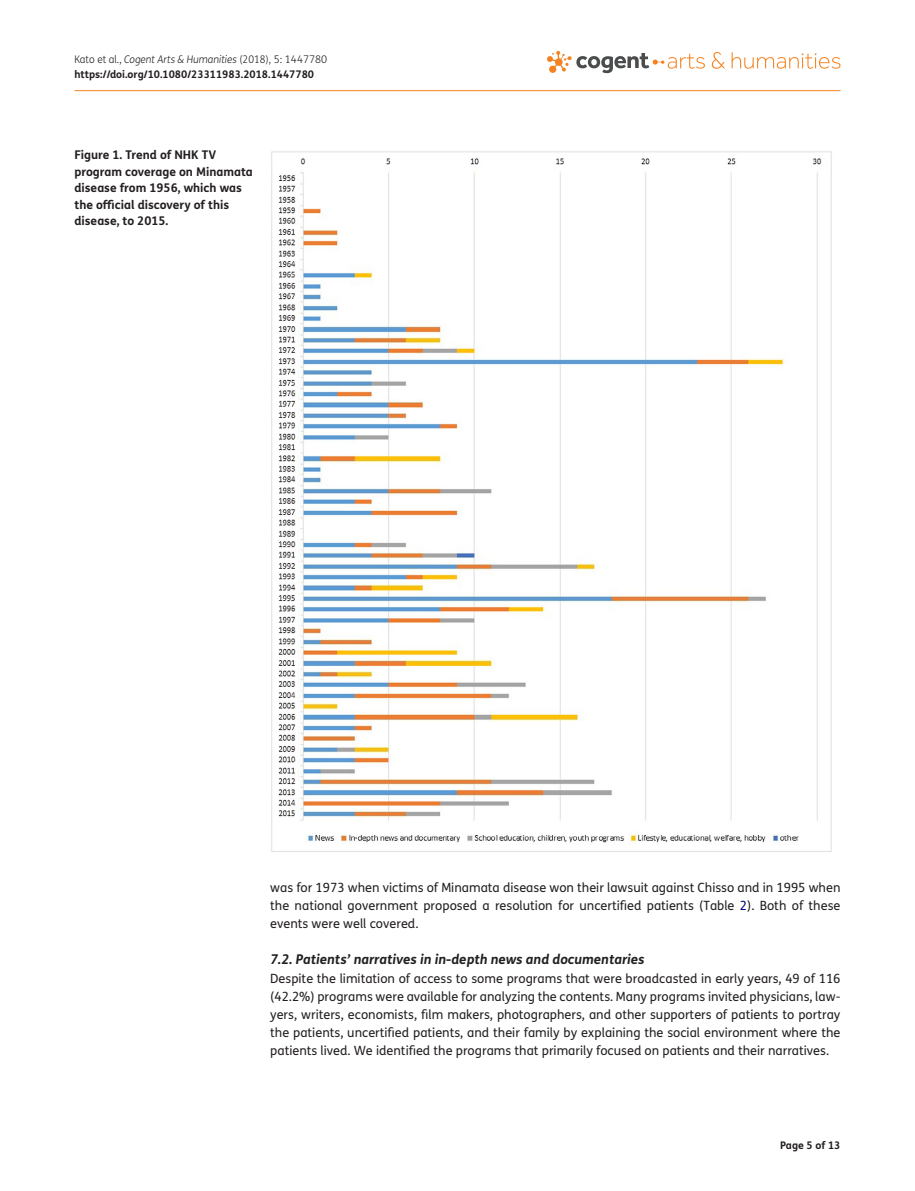
<style>
.page{position:relative;width:915px;height:1191px;background:#fff}
.page>*{position:absolute;margin:0;border:0;box-sizing:border-box;transform-origin:0 0}
.t1{font:italic 700 13.5px "FS Me Pro";color:#231f20}
.t2{font:12.75px/18px "FS Me Pro";color:#231f20;text-align:justify}
.t3{font:700 12px/16.5px "FS Me Pro";color:#231f20}
.t4{font:700 10.5px/15px "FS Me Pro";color:#231f20}
.s1{font-weight:300}
.s2{font-weight:300;font-style:italic}
.s3{color:#000080}
</style>
<div class="page">
<hr style="left:74px;top:90px;width:766px;height:1px;background:#f58220">
<svg style="left:547px;top:51px;width:293px;height:22px"></svg>
<img style="left:271px;top:151px;width:560px;height:701px">
<p class="t4" style="left:74px;top:51px;width:254px"><span class="s1">Kato et al.,</span> <span class="s2">Cogent Arts &amp; Humanities</span> <span class="s1">(2018), 5: 1447780 </span>https://doi.org/10.1080/23311983.2018.1447780</p>
<p class="t3" style="left:74px;top:146px;width:180px">Figure 1. Trend of NHK TV program coverage on Minamata disease from 1956, which was the official discovery of this disease, to 2015.</p>
<p class="t2" style="left:270px;top:878px;width:571px">was for 1973 when victims of Minamata disease won their lawsuit against Chisso and in 1995 when the national government proposed a resolution for uncertified patients (Table <span class="s3">2</span>). Both of these events were well covered.</p>
<p class="t1" style="left:270px;top:949px;width:376px">7.2. Patients’ narratives in in-depth news and documentaries</p>
<p class="t2" style="left:270px;top:968px;width:571px">Despite the limitation of access to some programs that were broadcasted in early years, 49 of 116 (42.2%) programs were available for analyzing the contents. Many programs invited physicians, law&shy;yers, writers, economists, film makers, photographers, and other supporters of patients to portray the patients, uncertified patients, and their family by explaining the social environment where the patients lived. We identified the programs that primarily focused on patients and their narratives.</p>
<p class="t4" style="left:780px;top:1137px;width:62px">Page 5 of 13</p>
</div>
